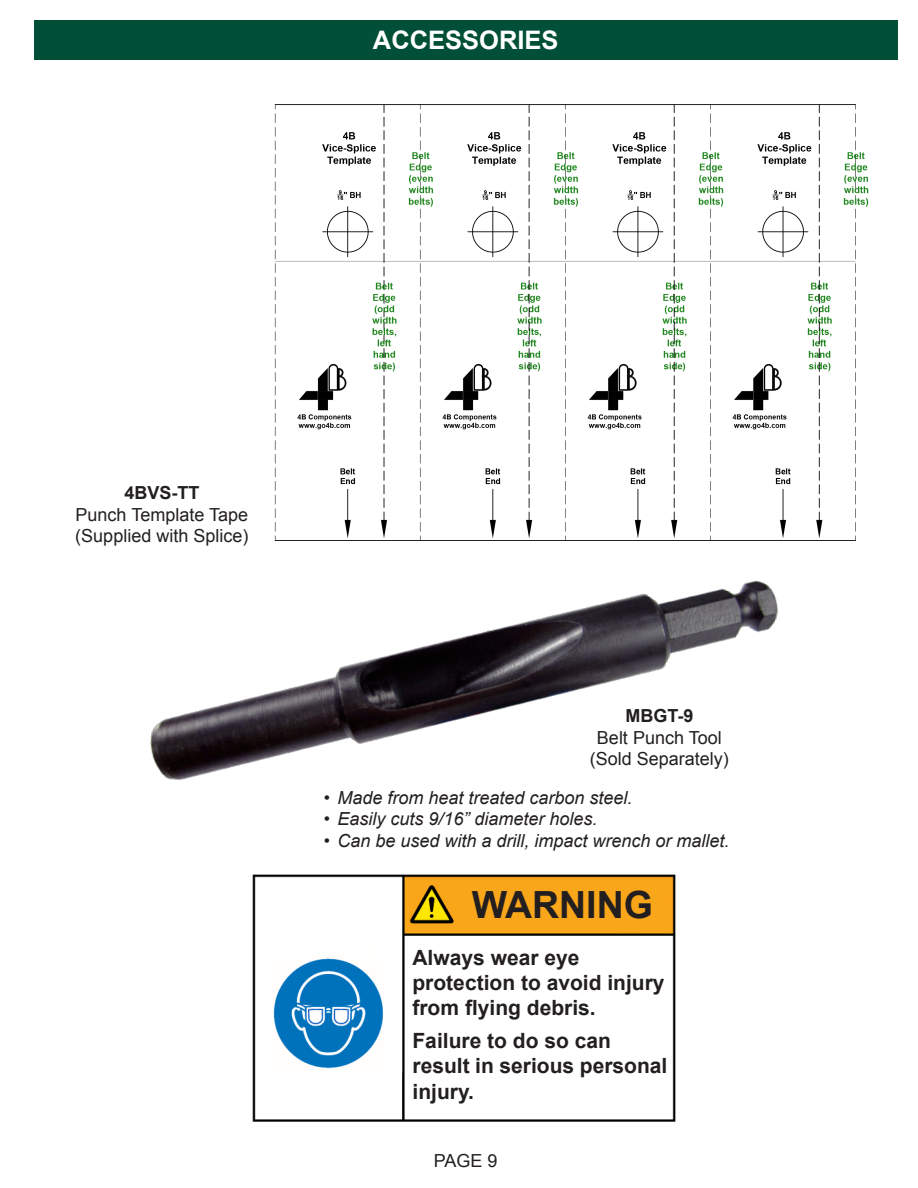
<style>
.page{position:relative;width:918px;height:1188px;background:#fff}
.page>*{position:absolute;margin:0;border:0;box-sizing:border-box;transform-origin:0 0}
.t1{font:700 37.5px "Arial";color:#231f20}
.t2{font:700 25.5px "Arial";color:#fff}
.t3{font:700 21px/25.2px "Arial";color:#231f20}
.t4{font:italic 18px "Arial";color:#231f20}
.t5{font:18px/21.6px "Arial";color:#231f20}
.t6{font:700 18px "Arial";color:#231f20}
</style>
<div class="page">
<div style="left:34px;top:20px;width:864px;height:40px;background:#004f36"></div>
<img style="left:274px;top:104px;width:595px;height:437px">
<img style="left:150px;top:454px;width:648px;height:461px">
<img style="left:253px;top:874px;width:423px;height:248px">
<p class="t2" style="left:373px;top:23px;width:187px">ACCESSORIES</p>
<p class="t6" style="left:124px;top:481px;width:77px">4BVS-TT</p>
<p class="t5" style="left:75px;top:504px;width:175px">Punch Template Tape (Supplied with Splice)</p>
<p class="t6" style="left:625px;top:704px;width:69px">MBGT-9</p>
<p class="t5" style="left:597px;top:727px;width:126px">Belt Punch Tool</p>
<p class="t5" style="left:590px;top:748px;width:141px">(Sold Separately)</p>
<p class="t4" style="left:324px;top:786px;width:310px">• Made from heat treated carbon steel.</p>
<p class="t4" style="left:324px;top:807px;width:275px">• Easily cuts 9/16” diameter holes.</p>
<p class="t4" style="left:324px;top:829px;width:407px">• Can be used with a drill, impact wrench or mallet.</p>
<p class="t1" style="left:472px;top:880px;width:183px">WARNING</p>
<p class="t3" style="left:412px;top:946px;width:254px">Always wear eye protection to avoid injury from flying debris.</p>
<p class="t3" style="left:412px;top:1029px;width:256px">Failure to do so can result in serious personal injury.</p>
<p class="t5" style="left:434px;top:1150px;width:65px">PAGE 9</p>
</div>
